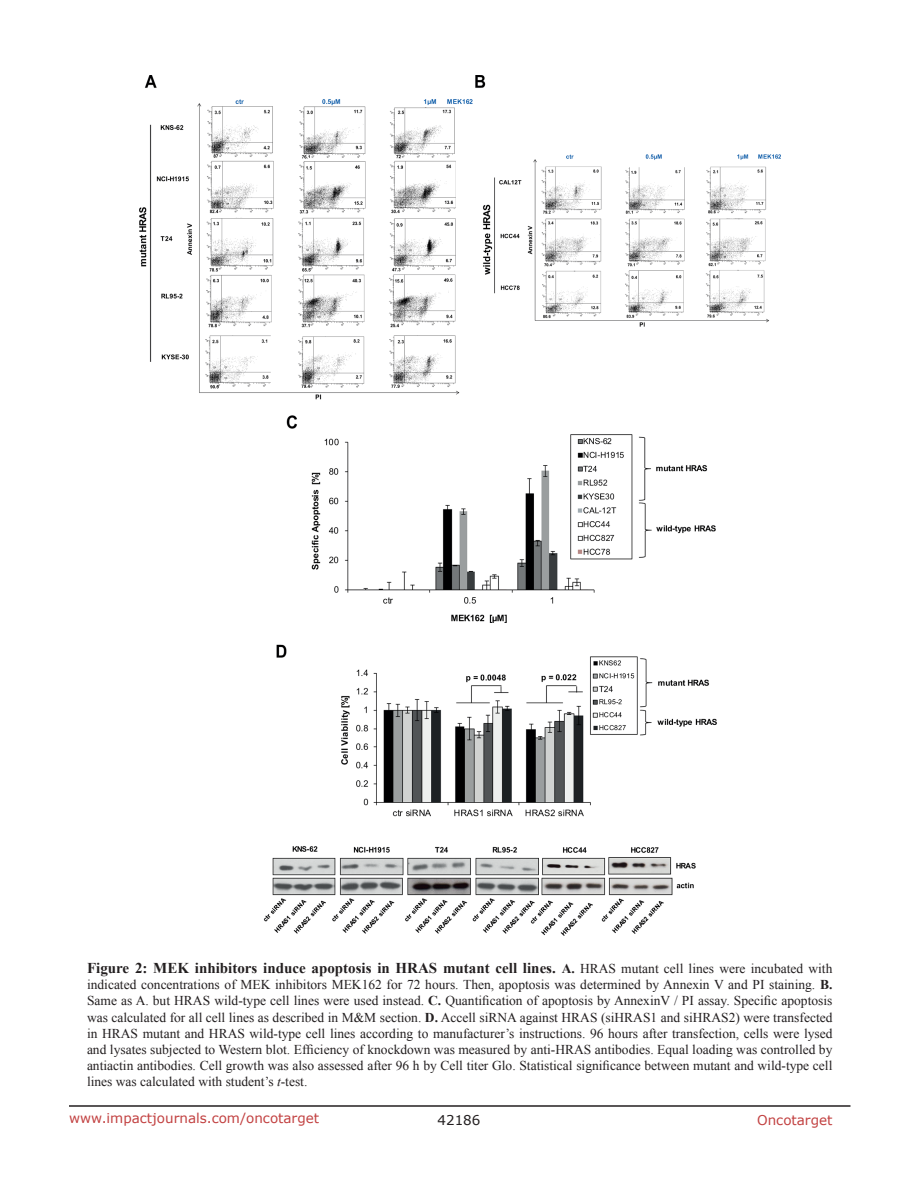
<style>
.page{position:relative;width:918px;height:1188px;background:#fff}
.page>*{position:absolute;margin:0;border:0;box-sizing:border-box;transform-origin:0 0}
.FigureText{font:700 15px "Times New Roman";color:#231f20}
.FigureText-2{font:13.5px/16.2px "Times New Roman";color:#231f20;text-align:justify}
.t1{font:13.5px "Verdana";color:#c24141}
.t2{font:13.5px "Verdana";color:#231f20}
.s1{font-size:13.5px}
.s2{font-weight:400;font-size:13.5px}
.s3{font-weight:700}
.s4{font-style:italic}
</style>
<div class="page">
<hr style="left:69px;top:1105px;width:781px;height:2px;background:#231f20">
<img style="left:139px;top:76px;width:641px;height:860px">
<p class="FigureText" style="left:87px;top:958px;width:747px">Figure 2: MEK inhibitors induce apoptosis in HRAS mutant cell lines. <span class="s1">A.</span> <span class="s2">HRAS mutant cell lines were incubated with</span></p>
<p class="FigureText-2" style="left:87px;top:976px;width:747px">indicated concentrations of MEK inhibitors MEK162 for 72 hours. Then, apoptosis was determined by Annexin V and PI staining. <span class="s3">B.<br></span>Same as A. but HRAS wild-type cell lines were used instead. <span class="s3">C.</span> Quantification of apoptosis by AnnexinV / PI assay. Specific apoptosis was calculated for all cell lines as described in M&amp;M section. <span class="s3">D.</span> Accell siRNA against HRAS (siHRAS1 and siHRAS2) were transfected in HRAS mutant and HRAS wild-type cell lines according to manufacturer’s instructions. 96 hours after transfection, cells were lysed and lysates subjected to Western blot. Efficiency of knockdown was measured by anti-HRAS antibodies. Equal loading was controlled by antiactin antibodies. Cell growth was also assessed after 96 h by Cell titer Glo. Statistical significance between mutant and wild-type cell lines was calculated with student’s <span class="s4">t</span>-test.</p>
<p class="t1" style="left:69px;top:1109px;width:252px">www.impactjournals.com/oncotarget</p>
<p class="t2" style="left:438px;top:1111px;width:44px">42186</p>
<p class="t1" style="left:757px;top:1111px;width:77px">Oncotarget</p>
</div>
